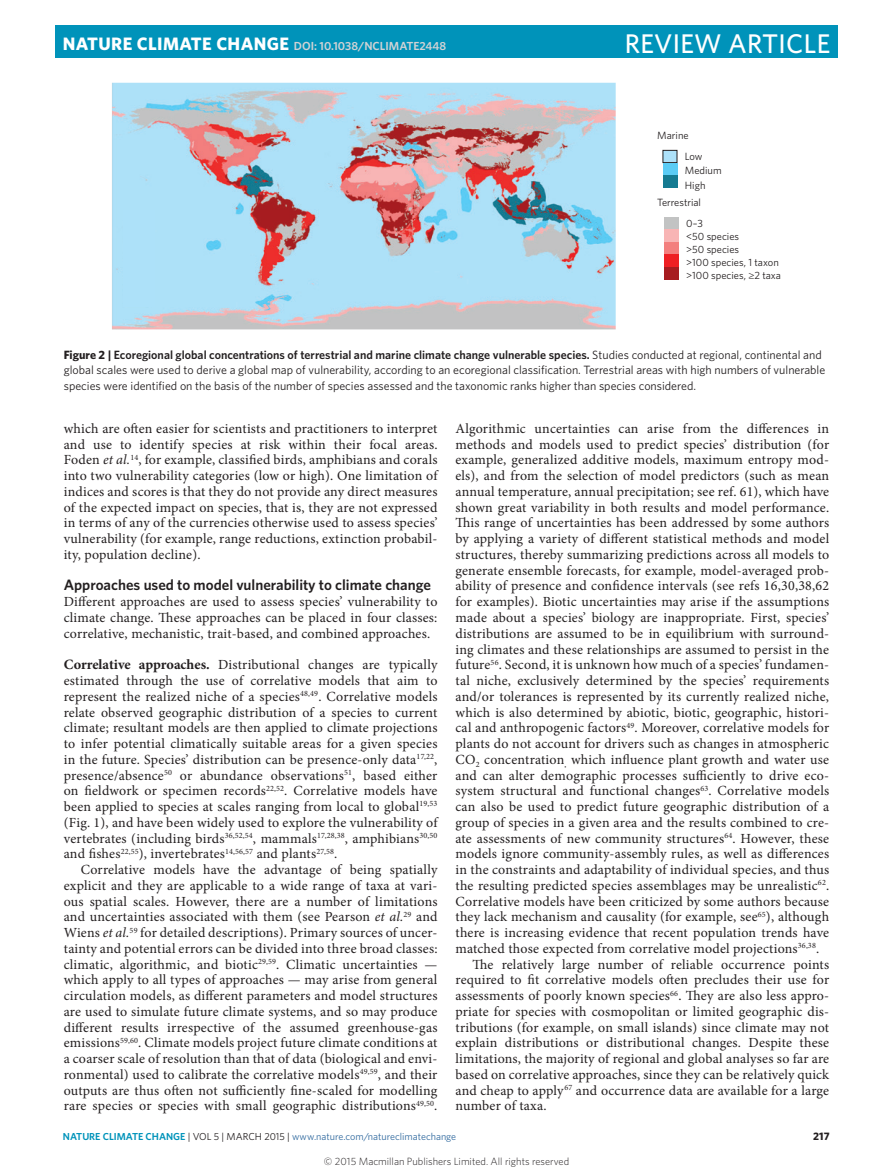
<style>
.page{position:relative;width:893px;height:1174px;background:#fff}
.page>*{position:absolute;margin:0;border:0;box-sizing:border-box;transform-origin:0 0}
.t1{font:500 27px "Whitney";letter-spacing:.01em;color:#fff}
.Head_1{font:600 15px "Whitney";color:#231f20}
.Body_text{font:13.95px/15.8px "Minion Pro";letter-spacing:.015em;color:#231f20;text-align:justify}
.Body_first{font:13.95px/15.8px "Minion Pro";letter-spacing:.01em;color:#231f20;text-align:justify}
.Figure_caption{font:12px/15.8px "Whitney";color:#231f20}
.t2{font:600 11.7px "Whitney";color:#d1d2d4}
.t3{font:700 10.8px "Whitney";color:#231f20}
.t4{font:10.5px/12.9px "Whitney";color:#231f20}
.t5{font:300 10.5px "Whitney";color:#231f20}
.t6{font:10.2px "Whitney";color:#316a9f}
.s1{font-weight:700;font-size:18px;color:#fff}
.s2{font-family:"Minion Pro"}
.s3{font-weight:700}
.s4{font-weight:600}
.s5{font-style:italic}
.s6{font-weight:700;font-size:14.25px}
.s7{font-weight:600;color:#0093ba}
.s8{color:#231f20}
</style>
<div class="page">
<img style="left:112px;top:83px;width:504px;height:246px">
<div style="left:123px;top:210px;width:32px;height:96px;background:#ade1f9"></div>
<div style="left:663px;top:150px;width:14px;height:13px;background:#ade1f9;border:1px solid #231f20"></div>
<div style="left:663px;top:163px;width:14px;height:12px;background:#5bccf5"></div>
<div style="left:663px;top:175px;width:14px;height:13px;background:#157b92"></div>
<div style="left:664px;top:217px;width:15px;height:13px;background:#c2c3c3"></div>
<div style="left:664px;top:230px;width:15px;height:12px;background:#f8b5b5"></div>
<div style="left:664px;top:242px;width:15px;height:12px;background:#f37f7e"></div>
<div style="left:664px;top:254px;width:15px;height:13px;background:#ee1f23"></div>
<div style="left:664px;top:267px;width:15px;height:12px;background:#a71c20"></div>
<div style="left:55px;top:25px;width:783px;height:33px;background:#0093ba"></div>
<p class="t2" style="left:63px;top:38px;width:385px"><span class="s1">NATURE CLIMATE CHANGE</span> DOI: 10.1038/NCLIMATE2448</p>
<h1 class="t1" style="left:625px;top:25px;width:207px">REVIEW ARTICLE</h1>
<p class="t4" style="left:657px;top:129px;width:33px">Marine</p>
<p class="t4" style="left:685px;top:149px;width:19px">Low</p>
<p class="t4" style="left:685px;top:178px;width:22px">High</p>
<p class="t4" style="left:685px;top:164px;width:38px">Medium</p>
<p class="t4" style="left:657px;top:195px;width:45px">Terrestrial</p>
<p class="t4" style="left:686px;top:216px;width:18px">0–3</p>
<p class="t4" style="left:686px;top:242px;width:96px">&gt;50 species<br>&gt;100 species, 1 taxon &gt;100 species, <span class="s2">≥</span>2 taxa</p>
<p class="t4" style="left:686px;top:229px;width:54px">&lt;50 species</p>
<p class="Figure_caption" style="left:64px;top:346px;width:763px"><span class="s3">Figure 2 |</span> <span class="s4">Ecoregional global concentrations of terrestrial and marine climate change vulnerable species.</span> Studies conducted at regional, continental and global scales were used to derive a global map of vulnerability, according to an ecoregional classification. Terrestrial areas with high numbers of vulnerable species were identified on the basis of the number of species assessed and the taxonomic ranks higher than species considered.</p>
<p class="Body_text" style="left:64px;top:420px;width:375px">which are often easier for scientists and practitioners to interpret and use to identify species at risk within their focal areas.<br>Foden <span class="s5">et al.</span><sup>14</sup>, for example, classified birds, amphibians and corals into two vulnerability categories (low or high). One limitation of indices and scores is that they do not provide any direct measures of the expected impact on species, that is, they are not expressed in terms of any of the currencies otherwise used to assess species’ vulnerability (for example, range reductions, extinction probabil&shy;ity, population decline).</p>
<p class="Head_1" style="left:64px;top:575px;width:369px">Approaches used to model vulnerability to climate change</p>
<p class="Body_first" style="left:64px;top:594px;width:375px">Different approaches are used to assess species’ vulnerability to climate change. These approaches can be placed in four classes: correlative, mechanistic, trait-based, and combined approaches.</p>
<p class="Body_text" style="left:64px;top:657px;width:375px"><span class="s6">Correlative approaches.</span> Distributional changes are typically estimated through the use of correlative models that aim to represent the realized niche of a species<sup>48,49</sup>. Correlative models relate observed geographic distribution of a species to current climate; resultant models are then applied to climate projections to infer potential climatically suitable areas for a given species in the future. Species’ distribution can be presence-only data<sup>17,22</sup>, presence/absence<sup>50</sup> or abundance observations<sup>51</sup>, based either on fieldwork or specimen records<sup>22,52</sup>. Correlative models have been applied to species at scales ranging from local to global<sup>19,53 </sup>(Fig. 1), and have been widely used to explore the vulnerability of vertebrates (including birds<sup>36,52,54</sup>, mammals<sup>17,28,38</sup>, amphibians<sup>30,50 </sup>and fishes<sup>22,55</sup>), invertebrates<sup>14,56,57</sup> and plants<sup>27,58</sup>.</p>
<p class="Body_text" style="left:64px;top:861px;width:375px;text-indent:17px">Correlative models have the advantage of being spatially explicit and they are applicable to a wide range of taxa at vari&shy;ous spatial scales. However, there are a number of limitations and uncertainties associated with them (see Pearson <span class="s5">et al.</span><sup>29</sup> and Wiens <span class="s5">et al.</span><sup>59</sup> for detailed descriptions). Primary sources of uncer&shy;tainty and potential errors can be divided into three broad classes: climatic, algorithmic, and biotic<sup>29,59</sup>. Climatic uncertainties — which apply to all types of approaches — may arise from general circulation models, as different parameters and model structures are used to simulate future climate systems, and so may produce different results irrespective of the assumed greenhouse-gas emissions<sup>59,60</sup>. Climate models project future climate conditions at a coarser scale of resolution than that of data (biological and envi&shy;ronmental) used to calibrate the correlative models<sup>49,59</sup>, and their outputs are thus often not sufficiently fine-scaled for modelling rare species or species with small geographic distributions<sup>49,50</sup>.</p>
<p class="Body_text" style="left:455px;top:420px;width:375px">Algorithmic uncertainties can arise from the differences in methods and models used to predict species’ distribution (for example, generalized additive models, maximum entropy mod&shy;els), and from the selection of model predictors (such as mean annual temperature, annual precipitation; see ref. 61), which have shown great variability in both results and model performance.<br>This range of uncertainties has been addressed by some authors by applying a variety of different statistical methods and model structures, thereby summarizing predictions across all models to generate ensemble forecasts, for example, model-averaged prob&shy;ability of presence and confidence intervals (see refs 16,30,38,62 for examples). Biotic uncertainties may arise if the assumptions made about a species’ biology are inappropriate. First, species’ distributions are assumed to be in equilibrium with surround&shy;ing climates and these relationships are assumed to persist in the future<sup>56</sup>. Second, it is unknown how much of a species’ fundamen&shy;tal niche, exclusively determined by the species’ requirements and/or tolerances is represented by its currently realized niche, which is also determined by abiotic, biotic, geographic, histori&shy;cal and anthropogenic factors<sup>49</sup>. Moreover, correlative models for plants do not account for drivers such as changes in atmospheric CO<sub>2</sub> concentration<sub>,</sub> which influence plant growth and water use and can alter demographic processes sufficiently to drive eco&shy;system structural and functional changes<sup>63</sup>. Correlative models can also be used to predict future geographic distribution of a group of species in a given area and the results combined to cre&shy;ate assessments of new community structures<sup>64</sup>. However, these models ignore community-assembly rules, as well as differences in the constraints and adaptability of individual species, and thus the resulting predicted species assemblages may be unrealistic<sup>62</sup>.<br>Correlative models have been criticized by some authors because they lack mechanism and causality (for example, see<sup>65</sup>), although there is increasing evidence that recent population trends have matched those expected from correlative model projections<sup>36,38</sup>.</p>
<p class="Body_text" style="left:455px;top:956px;width:375px;text-indent:17px">The relatively large number of reliable occurrence points required to fit correlative models often precludes their use for assessments of poorly known species<sup>66</sup>. They are also less appro&shy;priate for species with cosmopolitan or limited geographic dis&shy;tributions (for example, on small islands) since climate may not explain distributions or distributional changes. Despite these limitations, the majority of regional and global analyses so far are based on correlative approaches, since they can be relatively quick and cheap to apply<sup>67</sup> and occurrence data are available for a large number of taxa.</p>
<p class="t6" style="left:63px;top:1129px;width:395px"><span class="s7">NATURE CLIMATE CHANGE</span> <span class="s8">| VOL 5 | MARCH 2015 |</span> www.nature.com/natureclimatechange</p>
<p class="t3" style="left:813px;top:1128px;width:18px">217</p>
<p class="t5" style="left:324px;top:1154px;width:247px">© 2015 Macmillan Publishers Limited. All rights reserved</p>
</div>
